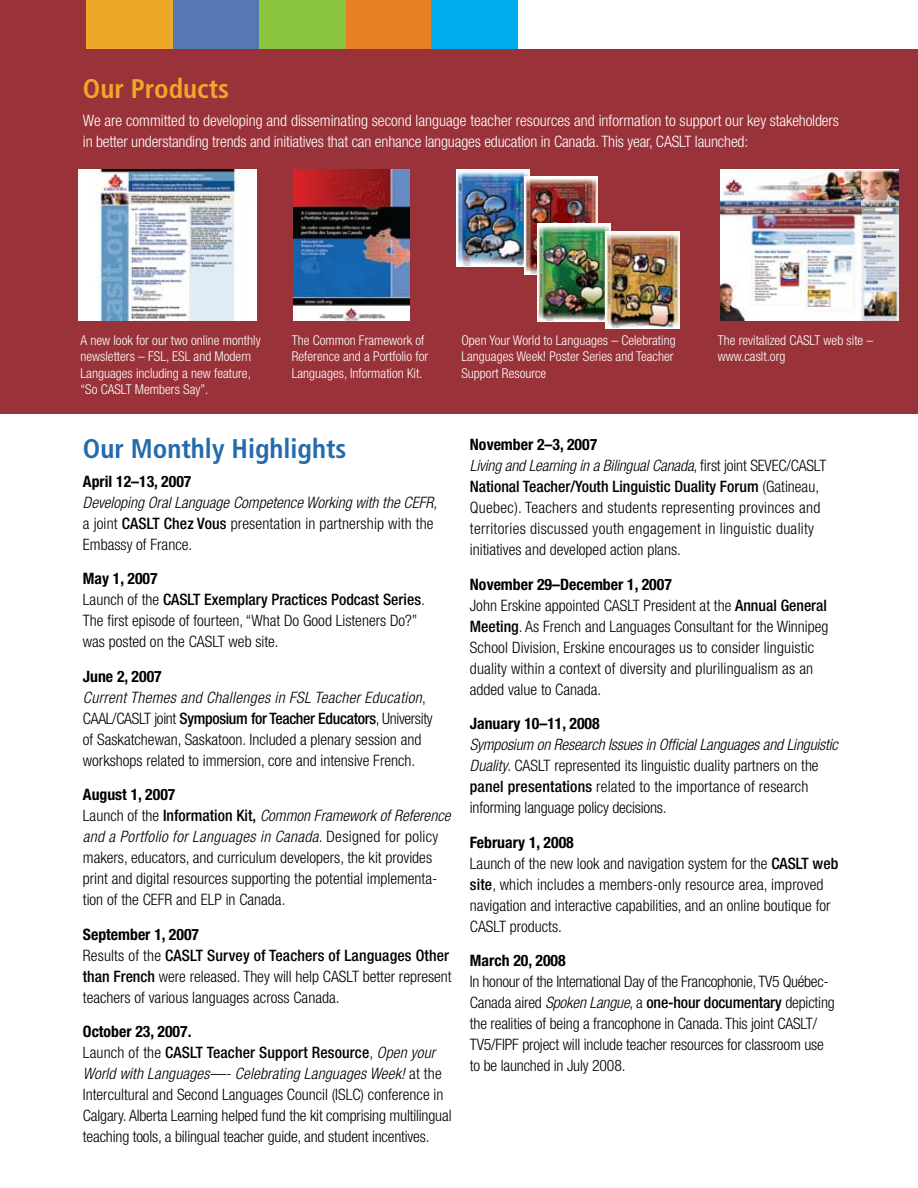
<style>
.page{position:relative;width:918px;height:1188px;background:#fff}
.page>*{position:absolute;margin:0;border:0;box-sizing:border-box;transform-origin:0 0}
.t1{font:700 condensed 27px "Frutiger";color:#256aaa}
.t2{font:700 condensed 27px "Frutiger";color:#eea829}
.t3{font:300 condensed 15.75px/21px "Helvetica Neue";color:#000}
.t4{font:300 condensed 15.75px/21px "Helvetica Neue";letter-spacing:.02em;color:#000}
.t5{font:300 condensed 15.75px/21px "Helvetica Neue";letter-spacing:-.01em;color:#fff}
.t6{font:700 condensed 15.75px "Helvetica Neue";color:#000}
.t7{font:300 condensed 13.5px/16.5px "Helvetica Neue";color:#fff}
.s1{font-weight:700}
.s2{font-style:italic}
.s3{font-weight:500}
</style>
<div class="page">
<div style="left:0;top:0;width:86px;height:52px;background:#9a3239"></div>
<div style="left:86px;top:0;width:87px;height:52px;background:#eea829"></div>
<div style="left:173px;top:0;width:86px;height:52px;background:#5578b3"></div>
<div style="left:259px;top:0;width:87px;height:52px;background:#8cc63f"></div>
<div style="left:346px;top:0;width:86px;height:52px;background:#e98024"></div>
<div style="left:431px;top:0;width:86px;height:52px;background:#00aeef"></div>
<div style="left:0;top:49px;width:918px;height:365px;background:#9a3239"></div>
<img style="left:293px;top:169px;width:117px;height:151px">
<img style="left:720px;top:169px;width:178px;height:152px">
<img style="left:78px;top:169px;width:178px;height:151px">
<img style="left:456px;top:169px;width:74px;height:98px">
<img style="left:524px;top:177px;width:74px;height:97px">
<img style="left:537px;top:224px;width:74px;height:97px">
<img style="left:606px;top:231px;width:73px;height:98px">
<h1 class="t2" style="left:83px;top:72px;width:148px">Our Products</h1>
<p class="t5" style="left:83px;top:110px;width:757px">We are committed to developing and disseminating second language teacher resources and information to support our key stakeholders in better understanding trends and initiatives that can enhance languages education in Canada. This year, CASLT launched:</p>
<p class="t7" style="left:81px;top:332px;width:182px">A new look for our two online monthly newsletters – FSL, ESL and Modern<br>Languages including a new feature, “So CASLT Members Say”.</p>
<p class="t7" style="left:292px;top:332px;width:138px">The Common Framework of<br>Reference and a Portfolio for<br>Languages, Information Kit.</p>
<p class="t7" style="left:461px;top:332px;width:216px">Open Your World to Languages – Celebrating<br>Languages Week! Poster Series and Teacher<br>Support Resource</p>
<p class="t7" style="left:718px;top:332px;width:157px">The revitalized CASLT web site – www.caslt.org</p>
<h1 class="t1" style="left:83px;top:433px;width:265px">Our Monthly Highlights</h1>
<p class="t3" style="left:83px;top:471px;width:356px"><span class="s1">April 12–13, 2007<br></span><span class="s2">Developing Oral Language Competence Working with the CEFR</span>, a joint <span class="s3">CASLT Chez Vous</span> presentation in partnership with the Embassy of France.</p>
<p class="t3" style="left:83px;top:568px;width:343px"><span class="s1">May 1, 2007<br></span>Launch of the <span class="s3">CASLT Exemplary Practices Podcast Series</span>.<br>The first episode of fourteen, “What Do Good Listeners Do?” was posted on the CASLT web site.</p>
<p class="t3" style="left:83px;top:666px;width:351px"><span class="s1">June 2, 2007<br></span><span class="s2">Current Themes and Challenges in FSL Teacher Education</span>, CAAL/CASLT joint <span class="s3">Symposium for Teacher Educators</span>, University of Saskatchewan, Saskatoon. Included a plenary session and workshops related to immersion, core and intensive French.</p>
<p class="t3" style="left:83px;top:784px;width:369px"><span class="s1">August 1, 2007<br></span>Launch of the <span class="s3">Information Kit,</span> <span class="s2">Common Framework of Reference and a Portfolio for Languages in Canada</span>. Designed for policy makers, educators, and curriculum developers, the kit provides print and digital resources supporting the potential implementa&shy;tion of the CEFR and ELP in Canada.</p>
<p class="t3" style="left:83px;top:924px;width:370px"><span class="s1">September 1, 2007<br></span>Results of the <span class="s3">CASLT Survey of Teachers of Languages Other than French</span> were released. They will help CASLT better represent teachers of various languages across Canada.</p>
<p class="t3" style="left:83px;top:1021px;width:370px"><span class="s1">October 23, 2007.<br></span>Launch of the <span class="s3">CASLT Teacher Support Resource</span>, <span class="s2">Open your World with Languages—- Celebrating Languages Week!</span> at the Intercultural and Second Languages Council (ISLC) conference in Calgary. Alberta Learning helped fund the kit comprising multilingual teaching tools, a bilingual teacher guide, and student incentives.</p>
<p class="t4" style="left:470px;top:434px;width:358px"><span class="s1">November 2–3, 2007<br></span><span class="s2">Living and Learning in a Bilingual Canada</span>, first joint SEVEC/CASLT <span class="s3">National Teacher/Youth Linguistic Duality Forum</span> (Gatineau, Quebec). Teachers and students representing provinces and territories discussed youth engagement in linguistic duality initiatives and developed action plans.</p>
<p class="t3" style="left:470px;top:574px;width:360px"><span class="s1">November 29–December 1, 2007<br></span>John Erskine appointed CASLT President at the <span class="s3">Annual General Meeting</span>. As French and Languages Consultant for the Winnipeg School Division, Erskine encourages us to consider linguistic duality within a context of diversity and plurilingualism as an added value to Canada.</p>
<p class="t6" style="left:470px;top:714px;width:131px">January 10–11, 2008</p>
<p class="t3" style="left:470px;top:734px;width:370px"><span class="s2">Symposium on Research Issues in Official Languages and Linguistic Duality</span>. CASLT represented its linguistic duality partners on the <span class="s3">panel presentations</span> related to the importance of research informing language policy decisions.</p>
<p class="t3" style="left:470px;top:832px;width:370px"><span class="s1">February 1, 2008<br></span>Launch of the new look and navigation system for the <span class="s3">CASLT web site</span>, which includes a members-only resource area, improved navigation and interactive capabilities, and an online boutique for CASLT products.</p>
<p class="t6" style="left:470px;top:951px;width:97px">March 20, 2008</p>
<p class="t3" style="left:470px;top:971px;width:366px">In honour of the International Day of the Francophonie, TV5 Québec-Canada aired <span class="s2">Spoken Langue</span>, a <span class="s3">one-hour documentary</span> depicting the realities of being a francophone in Canada. This joint CASLT/ TV5/FIPF project will include teacher resources for classroom use to be launched in July 2008.</p>
</div>
